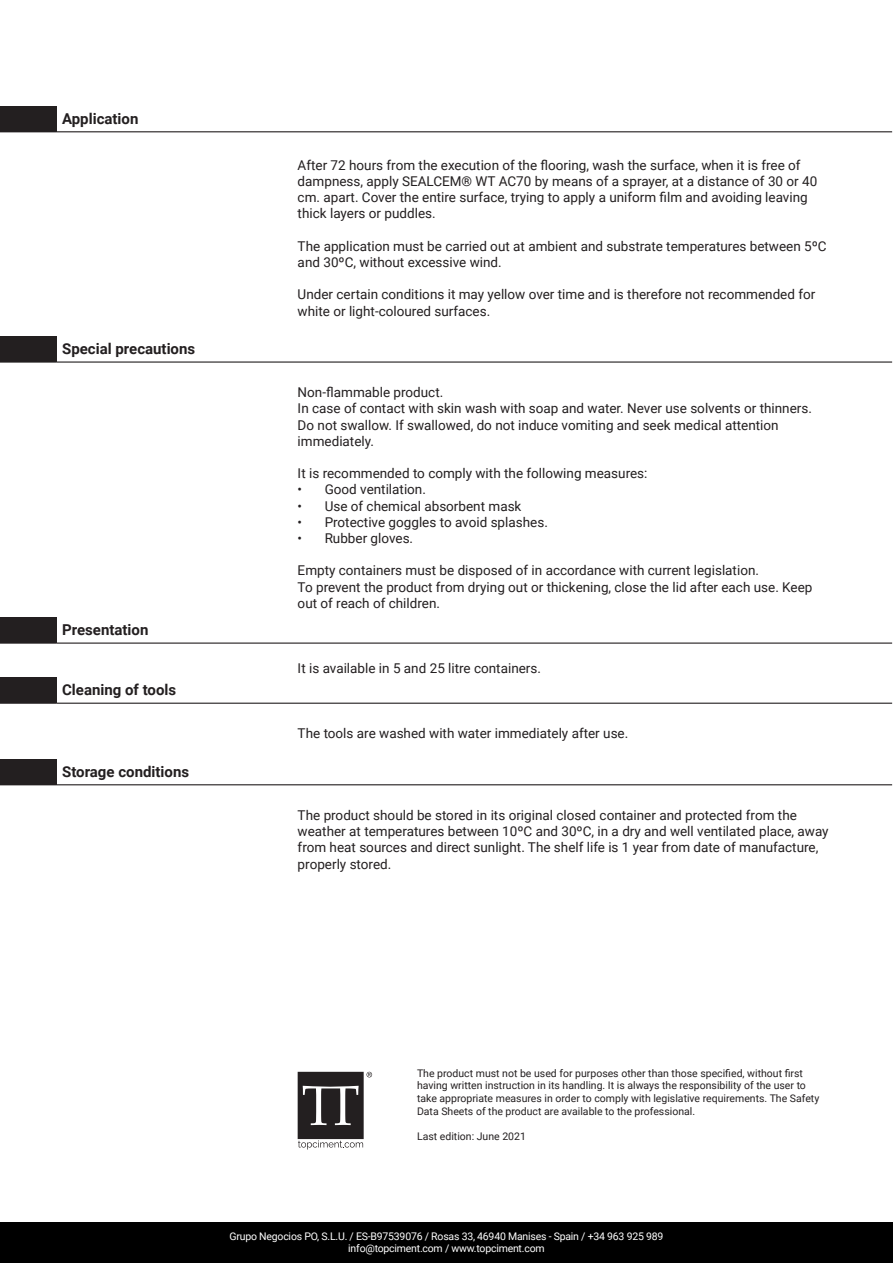
<style>
.page{position:relative;width:893px;height:1263px;background:#fff}
.page>*{position:absolute;margin:0;border:0;box-sizing:border-box;transform-origin:0 0}
.t1{font:700 15px "Roboto";color:#231f20}
.TEXTO_GROSO{font:13.5px/16.2px "Roboto";color:#231f20}
.t2{font:10.5px/12.6px "Roboto";color:#231f20}
.t3{font:10.5px/12px "Roboto";letter-spacing:-.02em;color:#fff;text-align:center}
</style>
<div class="page">
<div style="left:0;top:1222px;width:893px;height:41px;background:#000"></div>
<div style="left:0;top:106px;width:56px;height:26px;background:#231f20"></div>
<hr style="left:56px;top:131px;width:836px;height:1px;background:#231f20">
<div style="left:0;top:337px;width:56px;height:25px;background:#231f20"></div>
<hr style="left:0;top:361px;width:56px;height:2px;background:#231f20">
<hr style="left:56px;top:361px;width:836px;height:2px;background:#231f20">
<div style="left:0;top:618px;width:56px;height:25px;background:#231f20"></div>
<hr style="left:0;top:642px;width:56px;height:2px;background:#231f20">
<hr style="left:56px;top:642px;width:836px;height:2px;background:#231f20">
<div style="left:0;top:678px;width:56px;height:25px;background:#231f20"></div>
<hr style="left:0;top:703px;width:56px;height:1px;background:#231f20">
<hr style="left:56px;top:703px;width:836px;height:1px;background:#231f20">
<div style="left:0;top:759px;width:56px;height:26px;background:#231f20"></div>
<hr style="left:56px;top:784px;width:836px;height:1px;background:#231f20">
<svg style="left:298px;top:1072px;width:74px;height:77px"></svg>
<h3 class="t1" style="left:62px;top:108px;width:78px">Application</h3>
<h3 class="t1" style="left:62px;top:338px;width:135px">Special precautions</h3>
<h3 class="t1" style="left:62px;top:619px;width:88px">Presentation</h3>
<h3 class="t1" style="left:62px;top:679px;width:116px">Cleaning of tools</h3>
<h3 class="t1" style="left:62px;top:761px;width:128px">Storage conditions</h3>
<p class="TEXTO_GROSO" style="left:298px;top:156px;width:521px">After 72 hours from the execution of the flooring, wash the surface, when it is free of dampness, apply SEALCEM® WT AC70 by means of a sprayer, at a distance of 30 or 40 cm. apart. Cover the entire surface, trying to apply a uniform film and avoiding leaving thick layers or puddles.</p>
<p class="TEXTO_GROSO" style="left:298px;top:237px;width:531px">The application must be carried out at ambient and substrate temperatures between 5ºC and 30ºC, without excessive wind.</p>
<p class="TEXTO_GROSO" style="left:298px;top:286px;width:519px">Under certain conditions it may yellow over time and is therefore not recommended for white or light-coloured surfaces.</p>
<p class="TEXTO_GROSO" style="left:298px;top:384px;width:147px">Non-flammable product.</p>
<p class="TEXTO_GROSO" style="left:298px;top:400px;width:516px">In case of contact with skin wash with soap and water. Never use solvents or thinners.<br>Do not swallow. If swallowed, do not induce vomiting and seek medical attention immediately.</p>
<p class="TEXTO_GROSO" style="left:298px;top:465px;width:351px">It is recommended to comply with the following measures:</p>
<p class="TEXTO_GROSO" style="left:298px;top:481px;width:130px">• Good ventilation.</p>
<p class="TEXTO_GROSO" style="left:298px;top:497px;width:225px">• Use of chemical absorbent mask</p>
<p class="TEXTO_GROSO" style="left:298px;top:513px;width:252px">• Protective goggles to avoid splashes.</p>
<p class="TEXTO_GROSO" style="left:298px;top:530px;width:117px">• Rubber gloves.</p>
<p class="TEXTO_GROSO" style="left:298px;top:562px;width:463px">Empty containers must be disposed of in accordance with current legislation.</p>
<p class="TEXTO_GROSO" style="left:298px;top:578px;width:516px">To prevent the product from drying out or thickening, close the lid after each use. Keep out of reach of children.</p>
<p class="TEXTO_GROSO" style="left:298px;top:659px;width:245px">It is available in 5 and 25 litre containers.</p>
<p class="TEXTO_GROSO" style="left:298px;top:725px;width:332px">The tools are washed with water immediately after use.</p>
<p class="TEXTO_GROSO" style="left:298px;top:806px;width:532px">The product should be stored in its original closed container and protected from the weather at temperatures between 10ºC and 30ºC, in a dry and well ventilated place, away from heat sources and direct sunlight. The shelf life is 1 year from date of manufacture, properly stored.</p>
<p class="t2" style="left:417px;top:1066px;width:404px">The product must not be used for purposes other than those specified, without first having written instruction in its handling. It is always the responsibility of the user to take appropriate measures in order to comply with legislative requirements. The Safety Data Sheets of the product are available to the professional.</p>
<p class="t2" style="left:417px;top:1129px;width:110px">Last edition: June 2021</p>
<p class="t3" style="left:230px;top:1230px;width:435px">Grupo Negocios PO, S.L.U. / ES-B97539076 / Rosas 33, 46940 Manises - Spain / +34 963 925 989 info@topciment.com / www.topciment.com</p>
</div>
